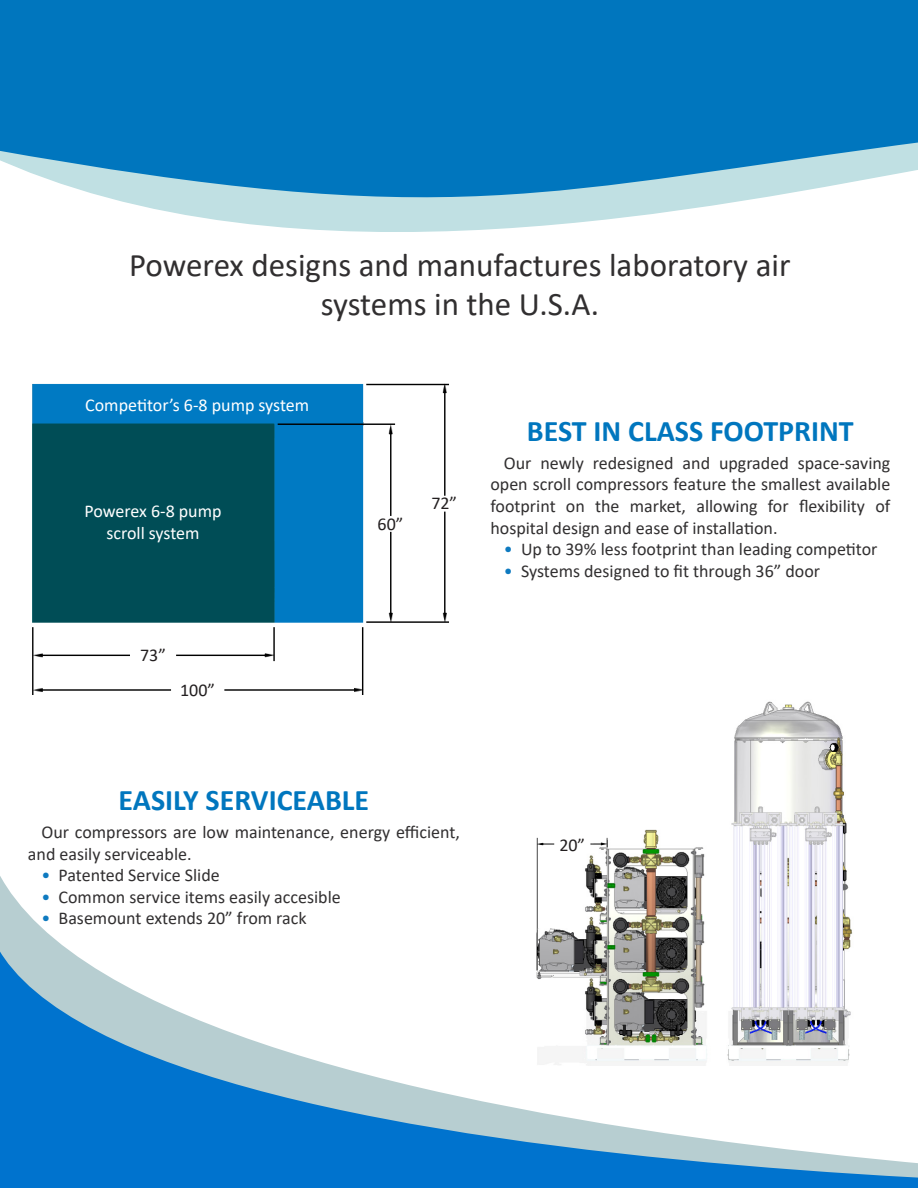
<style>
.page{position:relative;width:918px;height:1188px;background:#fff}
.page>*{position:absolute;margin:0;border:0;box-sizing:border-box;transform-origin:0 0}
.t1{font:33px/39.6px "Calibri";color:#312f30;text-align:center}
.t2{font:700 30px "Calibri";color:#0076be}
.t3{font:18px/21.6px "Calibri";color:#312f30}
.t4{font:18px/21.6px "Calibri";color:#fff;text-align:center}
.t5{font:18px "Calibri";color:#231f20}
.s1{color:#0e7ac0}
</style>
<div class="page">
<img style="left:32px;top:383px;width:417px;height:312px">
<img style="left:536px;top:701px;width:311px;height:141px">
<svg style="left:0;top:842px;width:851px;height:78px"></svg>
<svg style="left:0;top:920px;width:918px;height:268px"></svg>
<svg style="left:0;top:0;width:918px;height:232px;background:#3391c9"></svg>
<h1 class="t1" style="left:129px;top:244px;width:663px">Powerex designs and manufactures laboratory air systems in the U.S.A.</h1>
<p class="t4" style="left:85px;top:393px;width:226px">Competitor’s 6-8 pump system</p>
<p class="t4" style="left:84px;top:500px;width:139px">Powerex 6-8 pump scroll system</p>
<p class="t5" style="left:140px;top:642px;width:27px">73”</p>
<p class="t5" style="left:180px;top:677px;width:36px">100”</p>
<p class="t5" style="left:378px;top:511px;width:27px">60”</p>
<p class="t5" style="left:431px;top:491px;width:27px">72”</p>
<h2 class="t2" style="left:527px;top:409px;width:328px">BEST IN CLASS FOOTPRINT</h2>
<p class="t3" style="left:490px;top:452px;width:402px;text-align:justify;text-indent:14px">Our newly redesigned and upgraded space-saving open scroll compressors feature the smallest available footprint on the market, allowing for flexibility of hospital design and ease of installation.</p>
<p class="t3" style="left:504px;top:538px;width:375px"><span class="s1">•</span> Up to 39% less footprint than leading competitor</p>
<p class="t3" style="left:504px;top:560px;width:318px"><span class="s1">•</span> Systems designed to fit through 36” door</p>
<h2 class="t2" style="left:119px;top:779px;width:252px">EASILY SERVICEABLE</h2>
<p class="t3" style="left:28px;top:821px;width:434px;text-indent:14px">Our compressors are low maintenance, energy efficient, and easily serviceable.</p>
<p class="t3" style="left:41px;top:864px;width:180px"><span class="s1">•</span> Patented Service Slide</p>
<p class="t3" style="left:41px;top:886px;width:301px"><span class="s1">•</span> Common service items easily accesible</p>
<p class="t3" style="left:41px;top:907px;width:267px"><span class="s1">•</span> Basemount extends 20” from rack</p>
<p class="t5" style="left:559px;top:832px;width:27px">20”</p>
</div>
